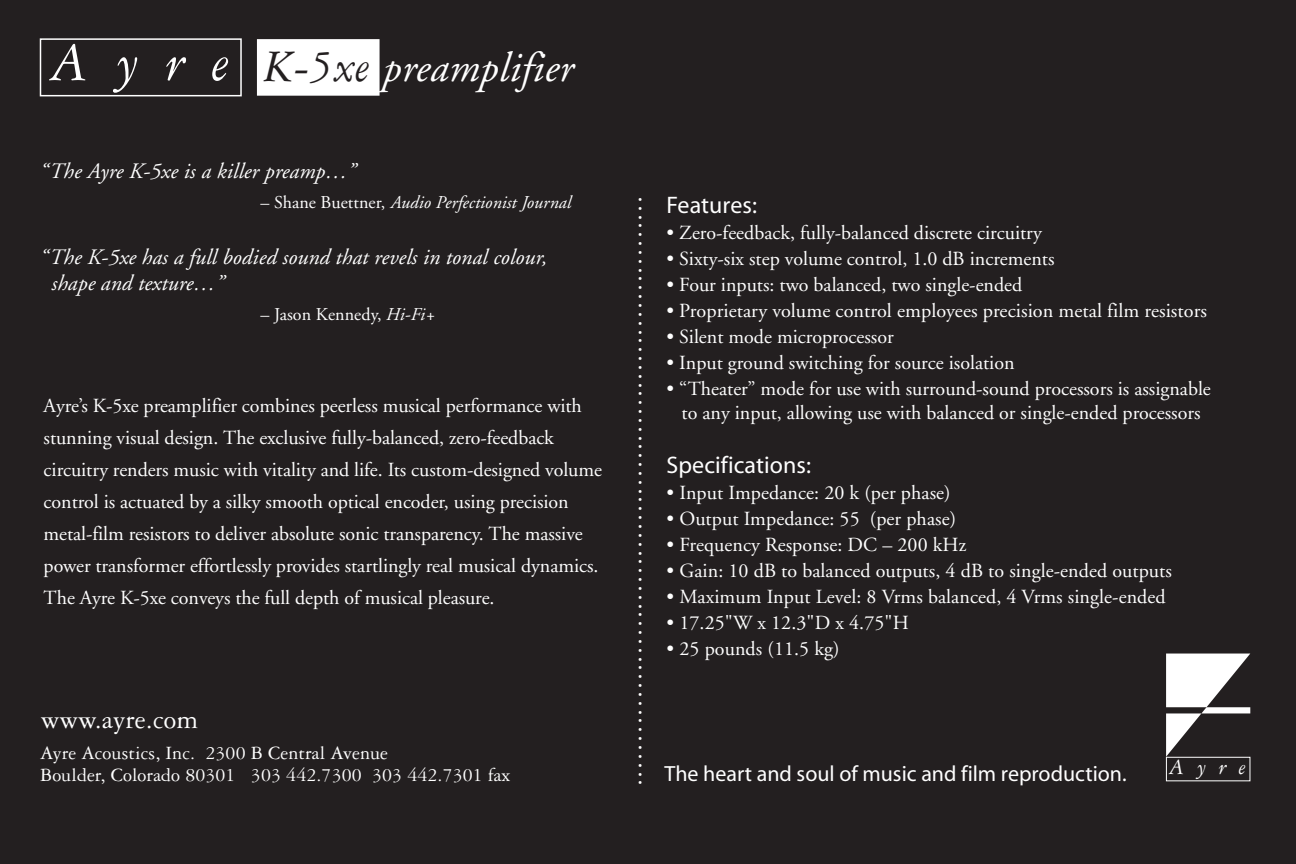
<style>
.page{position:relative;width:1296px;height:864px;background:#231f20}
.page>*{position:absolute;margin:0;border:0;box-sizing:border-box;transform-origin:0 0}
.t1{font:italic 57.8px "Garamond Three";color:#fff}
.t2{font:italic 42px "Adobe Garamond";letter-spacing:.005em;color:#fff}
.t3{font:28px "Garamond Three";letter-spacing:.005em;color:#fff}
.t4{font:24px "Myriad";letter-spacing:.005em;color:#fff}
.t5{font:italic 23.2px "Garamond Three";color:#fff}
.t6{font:italic 22px/26px "Adobe Garamond";letter-spacing:.005em;color:#fff}
.t7{font:22px "Myriad";color:#fff}
.t8{font:20px/32px "Adobe Garamond";color:#fff;text-align:center}
.t9{font:20px/22px "Garamond Three";letter-spacing:.005em;color:#fff}
.t10{font:20px "Trebuchet MS";color:#fff}
.t11{font:italic 18px "Adobe Garamond";letter-spacing:.005em;color:#fff}
.t12{font:18px "Adobe Garamond";letter-spacing:.005em;color:#fff}
.s1{font-family:"Garamond Three";font-size:48px;color:#231f20}
.s2{font-style:normal}
.s3{font-style:italic}
</style>
<div class="page">
<div style="left:257px;top:39px;width:123px;height:57px;background:#fff"></div>
<div style="left:1166px;top:757px;width:84px;height:24px;border:1px solid #fff"></div>
<svg style="left:1166px;top:713px;width:35px;height:44px"></svg>
<svg style="left:1166px;top:654px;width:84px;height:59px"></svg>
<div style="left:40px;top:38px;width:202px;height:58px;border:2px solid #fff"></div>
<h1 class="t1" style="left:50px;top:32px;width:180px">A y r e</h1>
<h2 class="t2" style="left:264px;top:45px;width:311px"><span class="s1">K-5xe</span> preamplifier</h2>
<p class="t6" style="left:40px;top:158px;width:317px">“The Ayre K-5xe is a killer preamp…”</p>
<p class="t11" style="left:260px;top:192px;width:312px"><span class="s2">– Shane Buettner,</span> Audio Perfectionist Journal</p>
<p class="t6" style="left:52px;top:244px;width:497px;text-indent:-11px">“The K-5xe has a full bodied sound that revels in tonal colour, shape and texture…”</p>
<p class="t12" style="left:260px;top:304px;width:176px">– Jason Kennedy, <span class="s3">Hi-Fi+</span></p>
<p class="t8" style="left:44px;top:391px;width:560px;text-align:left">Ayre’s K-5xe preamplifier combines peerless musical performance with stunning visual design. The exclusive fully-balanced, zero-feedback circuitry renders music with vitality and life. Its custom-designed volume control is actuated by a silky smooth optical encoder, using precision metal-film resistors to deliver absolute sonic transparency. The massive power transformer effortlessly provides startlingly real musical dynamics.<br>The Ayre K-5xe conveys the full depth of musical pleasure.</p>
<h3 class="t3" style="left:41px;top:704px;width:159px">www.ayre.com</h3>
<p class="t9" style="left:40px;top:742px;width:472px">Ayre Acoustics, Inc. 2300 B Central Avenue<br>Boulder, Colorado 80301 303 442.7300 303 442.7301 fax</p>
<p class="t10" style="left:658px;top:196px;width:592px;rotate:90deg">...................................................................</p>
<p class="t4" style="left:667px;top:194px;width:92px">Features:</p>
<p class="t8" style="left:667px;top:218px;width:377px">• Zero-feedback, fully-balanced discrete circuitry</p>
<p class="t8" style="left:667px;top:244px;width:389px">• Sixty-six step volume control, 1.0 dB increments</p>
<p class="t8" style="left:667px;top:270px;width:357px">• Four inputs: two balanced, two single-ended</p>
<p class="t8" style="left:667px;top:296px;width:542px">• Proprietary volume control employees precision metal film resistors</p>
<p class="t8" style="left:667px;top:322px;width:229px">• Silent mode microprocessor</p>
<p class="t8" style="left:667px;top:348px;width:350px">• Input ground switching for source isolation</p>
<p class="t8" style="left:667px;top:378px;width:546px;line-height:24px">• “Theater” mode for use with surround-sound processors is assignable to any input, allowing use with balanced or single-ended processors</p>
<p class="t4" style="left:667px;top:454px;width:146px">Specifications:</p>
<p class="t8" style="left:667px;top:478px;width:286px">• Input Impedance: 20 k (per phase)</p>
<p class="t8" style="left:667px;top:504px;width:291px">• Output Impedance: 55 (per phase)</p>
<p class="t8" style="left:667px;top:530px;width:301px">• Frequency Response: DC – 200 kHz</p>
<p class="t8" style="left:667px;top:556px;width:507px">• Gain: 10 dB to balanced outputs, 4 dB to single-ended outputs</p>
<p class="t8" style="left:667px;top:582px;width:501px">• Maximum Input Level: 8 Vrms balanced, 4 Vrms single-ended</p>
<p class="t8" style="left:667px;top:608px;width:244px">• 17.25"W x 12.3"D x 4.75"H</p>
<p class="t8" style="left:667px;top:634px;width:174px">• 25 pounds (11.5 kg)</p>
<p class="t7" style="left:665px;top:762px;width:464px">The heart and soul of music and film reproduction.</p>
<p class="t5" style="left:1169px;top:755px;width:78px">Ayre</p>
</div>
